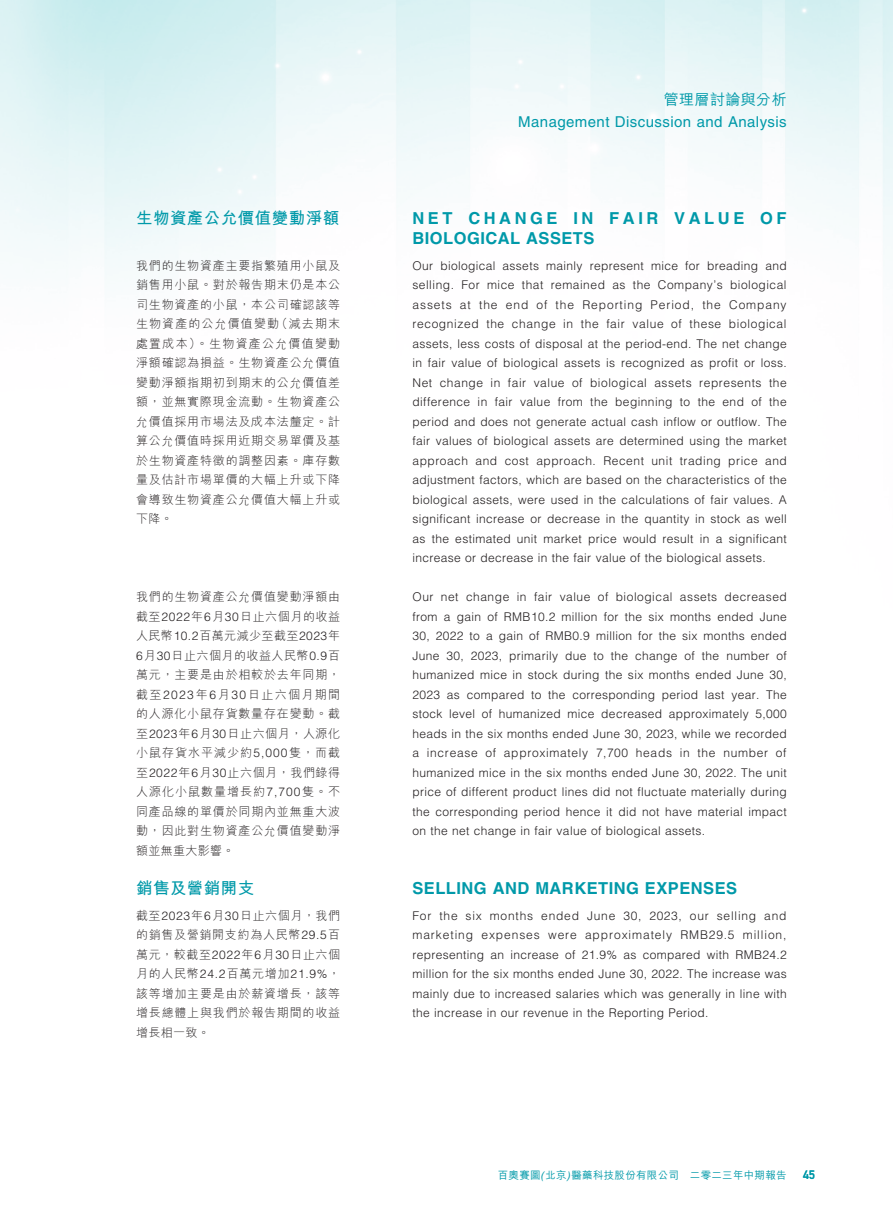
<style>
.page{position:relative;width:893px;height:1212px;background:#fff}
.page>*{position:absolute;margin:0;border:0;box-sizing:border-box;transform-origin:0 0}
.t1{font:700 16.5px/19.5px "Helvetica LT Std";letter-spacing:.215em;color:#0099a9}
.t2{font:700 16.5px "Helvetica LT Std";letter-spacing:.03em;color:#0099a9}
.t3{font:700 16.5px "M Hei HK";letter-spacing:.03em;color:#0099a9}
.t4{font:15px "Helvetica LT Std";letter-spacing:.03em;color:#0099a9}
.t5{font:500 15px "M Hei HK";letter-spacing:.03em;color:#0099a9}
.t6{font:300 12px/19.5px "Helvetica LT Std";letter-spacing:.03em;color:#231f20;text-align:justify}
.t7{font:300 12px/19.5px "M Hei HK";letter-spacing:.065em;color:#231f20;text-align:justify}
.t8{font:12px "DIN Mittelschrift Std";color:#0099a9}
.t9{font:500 10.5px "M Hei HK";letter-spacing:.03em;color:#0099a9}
.s1{font-family:"Helvetica LT Std"}
.s2{font-family:"Helvetica LT Std";font-weight:400;font-style:italic}
</style>
<div class="page">
<h1 class="t3" style="left:136px;top:206px;width:205px">生物資產公允價值變動淨額</h1>
<p class="t7" style="left:136px;top:255px;width:206px">我們的生物資產主要指繁殖用小鼠及銷售用小鼠。對於報告期末仍是本公司生物資產的小鼠，本公司確認該等生物資產的公允價值變動（減去期末處置成本）。生物資產公允價值變動淨額確認為損益。生物資產公允價值變動淨額指期初到期末的公允價值差額，並無實際現金流動。生物資產公允價值採用市場法及成本法釐定。計算公允價值時採用近期交易單價及基於生物資產特徵的調整因素。庫存數量及估計市場單價的大幅上升或下降會導致生物資產公允價值大幅上升或下降。</p>
<p class="t7" style="left:136px;top:587px;width:206px">我們的生物資產公允價值變動淨額由截至<span class="s1">2022</span>年<span class="s1">6</span>月<span class="s1">30</span>日止六個月的收益人民幣<span class="s1">10.2</span>百萬元減少至截至<span class="s1">2023</span>年<span class="s1">6</span>月<span class="s1">30</span>日止六個月的收益人民幣<span class="s1">0.9</span>百萬元，主要是由於相較於去年同期，截至<span class="s1">2023</span>年<span class="s1">6</span>月<span class="s1">30</span>日止六個月期間的人源化小鼠存貨數量存在變動。截至<span class="s1">2023</span>年<span class="s1">6</span>月<span class="s1">30</span>日止六個月，人源化小鼠存貨水平減少約<span class="s1">5,000</span>隻，而截至<span class="s1">2022</span>年<span class="s1">6</span>月<span class="s1">30</span>止六個月，我們錄得人源化小鼠數量增長約<span class="s1">7,700</span>隻。不同產品線的單價於同期內並無重大波動，因此對生物資產公允價值變動淨額並無重大影響。</p>
<h1 class="t3" style="left:136px;top:876px;width:120px">銷售及營銷開支</h1>
<p class="t7" style="left:136px;top:905px;width:206px">截至<span class="s1">2023</span>年<span class="s1">6</span>月<span class="s1">30</span>日止六個月，我們的銷售及營銷開支約為人民幣<span class="s1">29.5</span>百萬元，較截至<span class="s1">2022</span>年<span class="s1">6</span>月<span class="s1">30</span>日止六個月的人民幣<span class="s1">24.2</span>百萬元增加<span class="s1">21.9%</span>，該等增加主要是由於薪資增長，該等增長總體上與我們於報告期間的收益增長相一致。</p>
<p class="t5" style="left:664px;top:88px;width:124px">管理層討論與分析</p>
<p class="t4" style="left:518px;top:113px;width:270px">Management Discussion and Analysis</p>
<h1 class="t1" style="left:412px;top:209px;width:376px">NET CHANGE IN FAIR VALUE OF<br>BIOLOGICAL ASSETS</h1>
<p class="t6" style="left:412px;top:256px;width:376px">Our biological assets mainly represent mice for breading and selling. For mice that remained as the Company’s biological assets at the end of the Reporting Period, the Company recognized the change in the fair value of these biological assets, less costs of disposal at the period-end. The net change in fair value of biological assets is recognized as profit or loss.<br>Net change in fair value of biological assets represents the difference in fair value from the beginning to the end of the period and does not generate actual cash inflow or outflow. The fair values of biological assets are determined using the market approach and cost approach. Recent unit trading price and adjustment factors, which are based on the characteristics of the biological assets, were used in the calculations of fair values. A significant increase or decrease in the quantity in stock as well as the estimated unit market price would result in a significant increase or decrease in the fair value of the biological assets.</p>
<p class="t6" style="left:412px;top:587px;width:376px">Our net change in fair value of biological assets decreased from a gain of RMB10.2 million for the six months ended June 30, 2022 to a gain of RMB0.9 million for the six months ended June 30, 2023, primarily due to the change of the number of humanized mice in stock during the six months ended June 30, 2023 as compared to the corresponding period last year. The stock level of humanized mice decreased approximately 5,000 heads in the six months ended June 30, 2023, while we recorded a increase of approximately 7,700 heads in the number of humanized mice in the six months ended June 30, 2022. The unit price of different product lines did not fluctuate materially during the corresponding period hence it did not have material impact on the net change in fair value of biological assets.</p>
<h1 class="t2" style="left:412px;top:878px;width:326px">SELLING AND MARKETING EXPENSES</h1>
<p class="t6" style="left:412px;top:906px;width:376px">For the six months ended June 30, 2023, our selling and marketing expenses were approximately RMB29.5 million, representing an increase of 21.9% as compared with RMB24.2 million for the six months ended June 30, 2022. The increase was mainly due to increased salaries which was generally in line with the increase in our revenue in the Reporting Period.</p>
<p class="t9" style="left:498px;top:1168px;width:290px">百奧賽圖<span class="s2">(</span>北京<span class="s2">)</span>醫藥科技股份有限公司 二零二三年中期報告</p>
<p class="t8" style="left:803px;top:1167px;width:13px">45</p>
</div>
